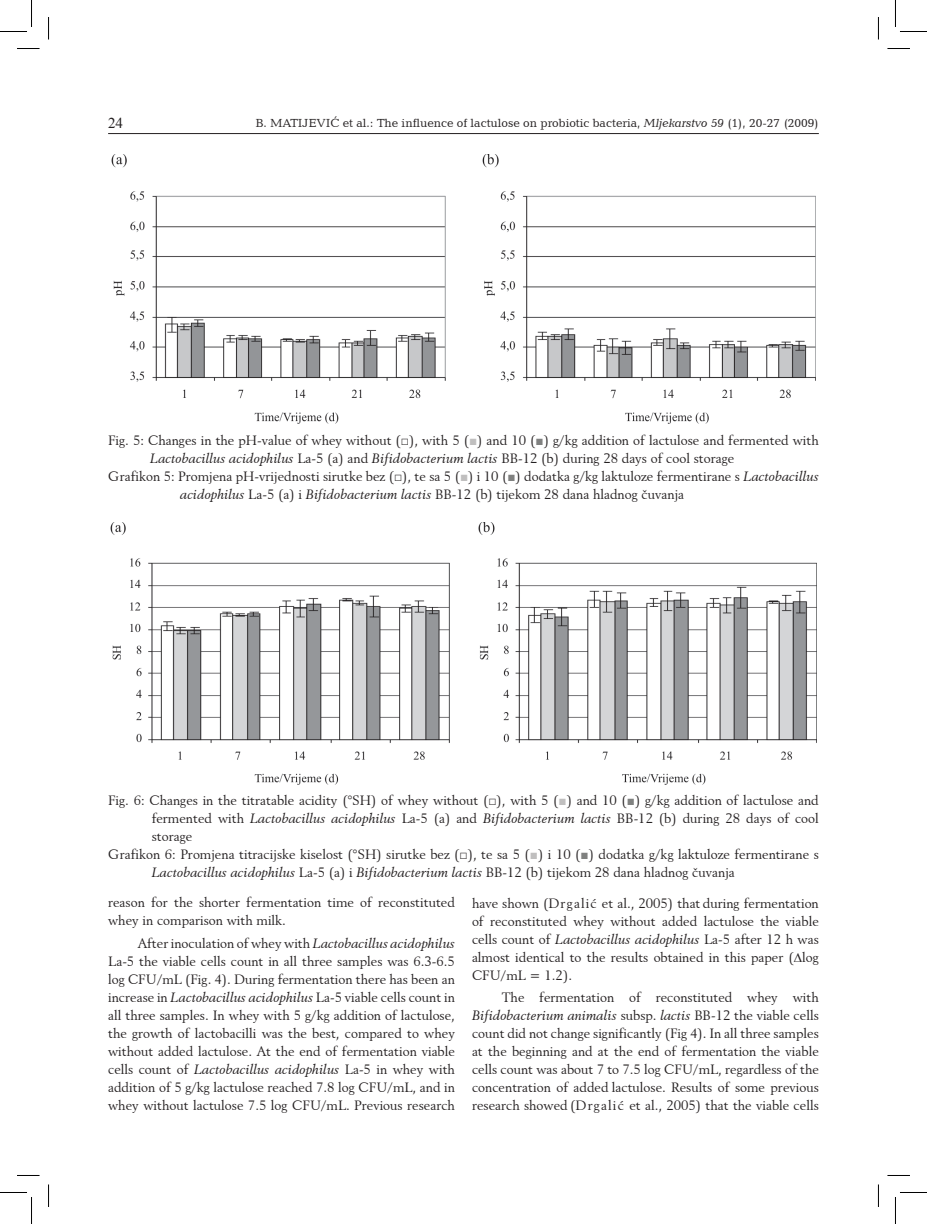
<style>
.page{position:relative;width:927px;height:1224px;background:#fff}
.page>*{position:absolute;margin:0;border:0;box-sizing:border-box;transform-origin:0 0}
.t1{font:15px "Times New Roman";color:#231f20}
.t2{font:13.5px/18px "Revival 565 L2";color:#231f20;text-align:justify}
.t3{font:italic 13.5px "Revival 565 L2";color:#231f20}
.t4{font:12px "Candida L2";color:#231f20}
.s1{font-style:italic}
.s2{font-family:"Times New Roman";font-weight:700}
.s3{font-family:"Times New Roman";font-weight:700;color:#c0bfbf}
.s4{font-family:"Times New Roman";font-weight:700;color:#808180}
.s5{font-style:normal}
</style>
<div class="page">
<hr style="left:108px;top:133px;width:710px;height:1px;background:#231f20">
<img style="left:112px;top:155px;width:703px;height:268px">
<img style="left:111px;top:523px;width:704px;height:262px">
<svg style="left:17px;top:48px;width:23px;height:1px"></svg>
<svg style="left:887px;top:48px;width:22px;height:1px"></svg>
<svg style="left:17px;top:1175px;width:23px;height:1px"></svg>
<svg style="left:887px;top:1175px;width:22px;height:1px"></svg>
<svg style="left:48px;top:17px;width:1px;height:23px"></svg>
<svg style="left:48px;top:1184px;width:1px;height:23px"></svg>
<svg style="left:877px;top:17px;width:1px;height:22px"></svg>
<svg style="left:877px;top:1185px;width:1px;height:22px"></svg>
<svg style="left:0;top:0;width:32px;height:32px"></svg>
<svg style="left:0;top:1192px;width:32px;height:32px"></svg>
<svg style="left:895px;top:0;width:31px;height:32px"></svg>
<svg style="left:895px;top:1192px;width:31px;height:32px"></svg>
<p class="t1" style="left:108px;top:113px;width:16px">24</p>
<p class="t4" style="left:255px;top:116px;width:564px">B. MATIJEVIĆ et al.: The influence of lactulose on probiotic bacteria, <span class="s1">Mljekarstvo 59</span> (1), 20-27 (2009)</p>
<p class="t2" style="left:108px;top:431px;width:712px">Fig. 5: Changes in the pH-value of whey without (<span class="s2">□</span>), with 5 (<span class="s3">■</span>) and 10 (<span class="s4">■</span>) g/kg addition of lactulose and fermented with</p>
<p class="t3" style="left:150px;top:450px;width:585px">Lactobacillus acidophilus <span class="s5">La-5 (a) and</span> Bifidobacterium lactis <span class="s5">BB-12 (b) during 28 days of cool storage</span></p>
<p class="t2" style="left:108px;top:467px;width:712px">Grafikon 5: Promjena pH-vrijednosti sirutke bez (<span class="s2">□</span>), te sa 5 (<span class="s3">■</span>) i 10 (<span class="s4">■</span>) dodatka g/kg laktuloze fermentirane s <span class="s1">Lactobacillus</span></p>
<p class="t2" style="left:180px;top:485px;width:505px"><span class="s1">acidophilus</span> La-5 (a) i <span class="s1">Bifidobacterium lactis</span> BB-12 (b) tijekom 28 dana hladnog čuvanja</p>
<p class="t2" style="left:108px;top:791px;width:712px">Fig. 6: Changes in the titratable acidity (°SH) of whey without (<span class="s2">□</span>), with 5 (<span class="s3">■</span>) and 10 (<span class="s4">■</span>) g/kg addition of lactulose and</p>
<p class="t2" style="left:152px;top:809px;width:668px">fermented with <span class="s1">Lactobacillus acidophilus</span> La-5 (a) and <span class="s1">Bifidobacterium lactis</span> BB-12 (b) during 28 days of cool</p>
<p class="t2" style="left:152px;top:827px;width:42px">storage</p>
<p class="t2" style="left:108px;top:845px;width:712px">Grafikon 6: Promjena titracijske kiselost (°SH) sirutke bez (<span class="s2">□</span>), te sa 5 (<span class="s3">■</span>) i 10 (<span class="s4">■</span>) dodatka g/kg laktuloze fermentirane s</p>
<p class="t3" style="left:152px;top:863px;width:584px">Lactobacillus acidophilus <span class="s5">La-5 (a) i</span> Bifidobacterium lactis <span class="s5">BB-12 (b) tijekom 28 dana hladnog čuvanja</span></p>
<p class="t2" style="left:108px;top:893px;width:348px">reason for the shorter fermentation time of reconstituted whey in comparison with milk.</p>
<p class="t2" style="left:108px;top:934px;width:348px;text-indent:30px">After inoculation of whey with <span class="s1">Lactobacillus acidophilus </span>La-5 the viable cells count in all three samples was 6.3-6.5 log CFU/mL (Fig. 4). During fermentation there has been an increase in <span class="s1">Lactobacillus acidophilus</span> La-5 viable cells count in all three samples. In whey with 5 g/kg addition of lactulose, the growth of lactobacilli was the best, compared to whey without added lactulose. At the end of fermentation viable cells count of <span class="s1">Lactobacillus acidophilus</span> La-5 in whey with addition of 5 g/kg lactulose reached 7.8 log CFU/mL, and in whey without lactulose 7.5 log CFU/mL. Previous research</p>
<p class="t2" style="left:472px;top:894px;width:348px">have shown (Drgalić et al., 2005) that during fermentation of reconstituted whey without added lactulose the viable cells count of <span class="s1">Lactobacillus acidophilus</span> La-5 after 12 h was almost identical to the results obtained in this paper (∆log CFU/mL = 1.2).</p>
<p class="t2" style="left:472px;top:988px;width:348px;text-indent:30px">The fermentation of reconstituted whey with <span class="s1">Bifidobacterium animalis</span> subsp. <span class="s1">lactis</span> BB-12 the viable cells count did not change significantly (Fig 4). In all three samples at the beginning and at the end of fermentation the viable cells count was about 7 to 7.5 log CFU/mL, regardless of the concentration of added lactulose. Results of some previous research showed (Drgalić et al., 2005) that the viable cells</p>
</div>
